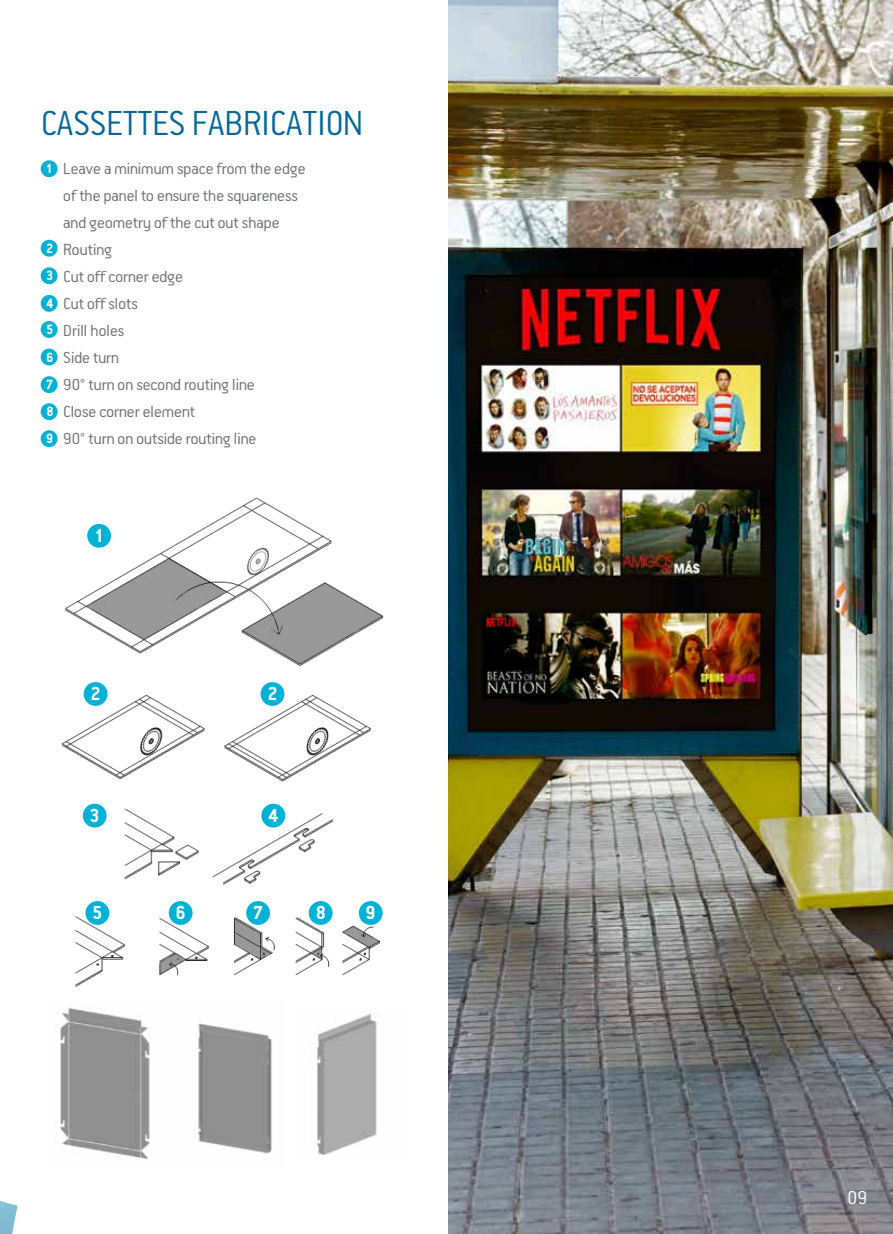
<style>
.page{position:relative;width:893px;height:1234px;background:#fff}
.page>*{position:absolute;margin:0;border:0;box-sizing:border-box;transform-origin:0 0}
.t1{font:300 39px "PF Premier Text";color:#04689a}
.t2{font:700 21.15px "PF Premier Text";color:#fff}
.t3{font:300 21px "PF Premier Text";color:#fff}
.t4{font:300 18px/27px "PF Premier Text";color:#6d6e71}
.t5{font:700 15px/27.3px "PF Premier Text";color:#fff;text-align:justify}
</style>
<div class="page">
<img style="left:448px;top:0;width:445px;height:1233px">
<svg style="left:0;top:1200px;width:18px;height:33px"></svg>
<img style="left:317px;top:1013px;width:60px;height:142px">
<img style="left:56px;top:1007px;width:216px;height:153px">
<img style="left:61px;top:497px;width:323px;height:490px">
<div style="left:87px;top:523px;width:24px;height:24px;background:#00b2d5;border-radius:50%"></div>
<div style="left:84px;top:682px;width:23px;height:23px;background:#00b2d5;border-radius:50%"></div>
<div style="left:261px;top:682px;width:23px;height:23px;background:#00b2d5;border-radius:50%"></div>
<div style="left:83px;top:803px;width:24px;height:24px;background:#00b2d5;border-radius:50%"></div>
<div style="left:86px;top:900px;width:23px;height:24px;background:#00b2d5;border-radius:50%"></div>
<div style="left:169px;top:900px;width:24px;height:24px;background:#00b2d5;border-radius:50%"></div>
<div style="left:246px;top:900px;width:24px;height:24px;background:#00b2d5;border-radius:50%"></div>
<div style="left:309px;top:900px;width:24px;height:24px;background:#00b2d5;border-radius:50%"></div>
<div style="left:359px;top:900px;width:24px;height:24px;background:#00b2d5;border-radius:50%"></div>
<div style="left:261px;top:803px;width:24px;height:24px;background:#00b2d5;border-radius:50%"></div>
<div style="left:41px;top:160px;width:17px;height:17px;background:#00b2d5;border-radius:50%"></div>
<div style="left:41px;top:240px;width:17px;height:16px;background:#00b2d5;border-radius:50%"></div>
<div style="left:41px;top:267px;width:17px;height:17px;background:#00b2d5;border-radius:50%"></div>
<div style="left:41px;top:295px;width:17px;height:17px;background:#00b2d5;border-radius:50%"></div>
<div style="left:41px;top:321px;width:17px;height:17px;background:#00b2d5;border-radius:50%"></div>
<div style="left:41px;top:348px;width:17px;height:17px;background:#00b2d5;border-radius:50%"></div>
<div style="left:41px;top:376px;width:17px;height:17px;background:#00b2d5;border-radius:50%"></div>
<div style="left:41px;top:403px;width:17px;height:17px;background:#00b2d5;border-radius:50%"></div>
<div style="left:41px;top:430px;width:17px;height:17px;background:#00b2d5;border-radius:50%"></div>
<h1 class="t1" style="left:41px;top:104px;width:324px">CASSETTES FABRICATION</h1>
<p class="t5" style="left:46px;top:155px;width:8px">1</p>
<p class="t5" style="left:46px;top:234px;width:9px">2<br>3<br>4</p>
<p class="t5" style="left:46px;top:316px;width:9px">5<br>6<br>7<br>8<br>9</p>
<p class="t4" style="left:63px;top:155px;width:244px">Leave a minimum space from the edge of the panel to ensure the squareness and geometry of the cut out shape<br>Routing<br>Cut off corner edge<br>Cut off slots<br>Drill holes<br>Side turn<br>90° turn on second routing line<br>Close corner element<br>90° turn on outside routing line</p>
<p class="t2" style="left:95px;top:525px;width:10px">1</p>
<p class="t2" style="left:91px;top:683px;width:12px">2</p>
<p class="t2" style="left:267px;top:683px;width:12px">2</p>
<p class="t2" style="left:90px;top:804px;width:12px">3</p>
<p class="t2" style="left:268px;top:804px;width:12px">4</p>
<p class="t2" style="left:92px;top:902px;width:12px">5</p>
<p class="t2" style="left:176px;top:902px;width:12px">6</p>
<p class="t2" style="left:253px;top:902px;width:12px">7</p>
<p class="t2" style="left:316px;top:902px;width:12px">8</p>
<p class="t2" style="left:366px;top:902px;width:12px">9</p>
<p class="t3" style="left:848px;top:1186px;width:21px">09</p>
</div>
